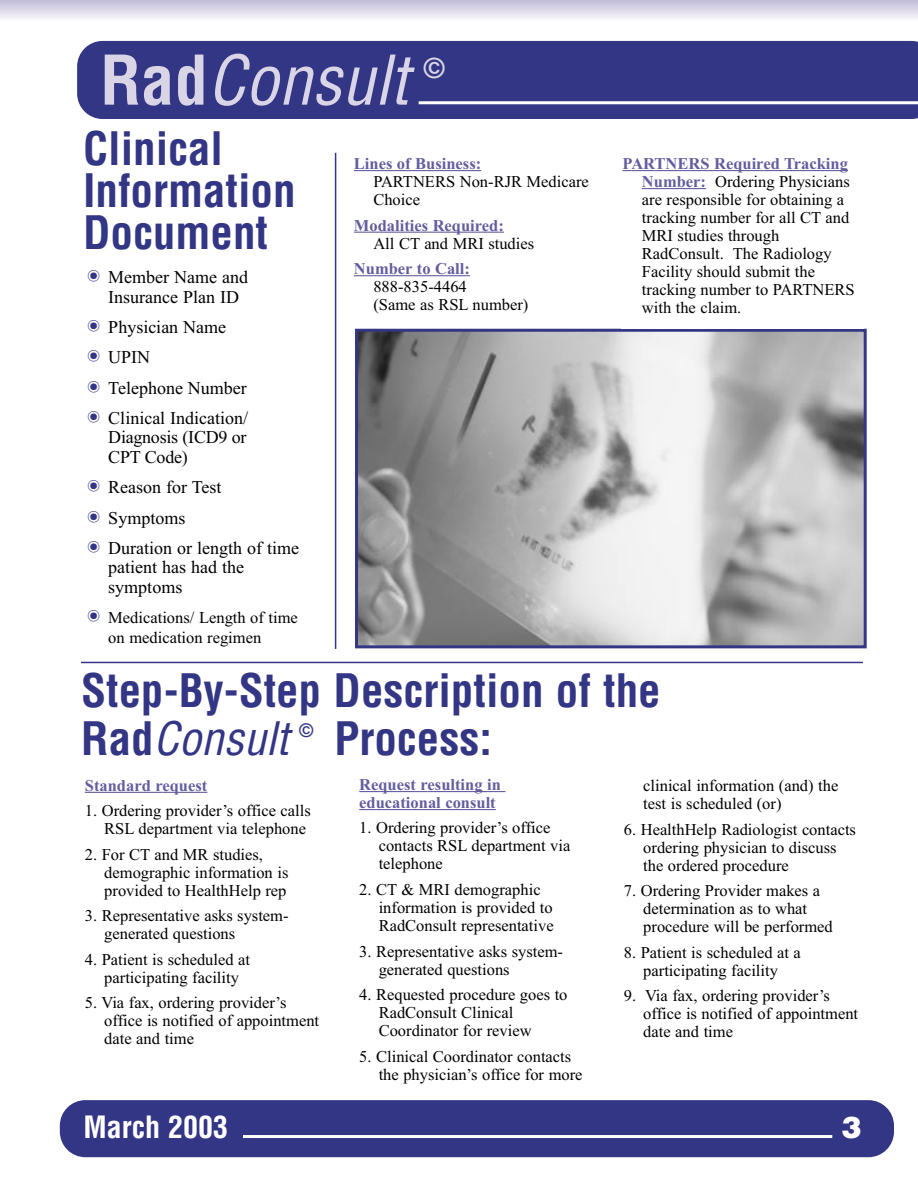
<style>
.page{position:relative;width:918px;height:1188px;background:#fff}
.page>*{position:absolute;margin:0;border:0;box-sizing:border-box;transform-origin:0 0}
.t1{font:italic condensed 66.75px "Helvetica";color:#d9d5e6}
.t2{font:700 condensed 45px/42px "Helvetica";color:#333585}
.t3{font:700 condensed 30px "Helvetica";color:#fff}
.t4{font:900 30px "Helvetica";color:#fff}
.t5{font:700 condensed 26.7px "Helvetica";color:#d9d5e6}
.t6{font:18px/19.5px "Times New Roman";color:#000}
.t7{font:700 condensed 18px "Helvetica";color:#333585}
.t8{font:16.5px/18px "Times New Roman";color:#000}
.t9{font:700 16.5px/18px "Times New Roman";color:#625d9e}
.s1{font-weight:700;font-style:normal}
.s2{font-family:"Carta";color:#333585}
.s3{font-family:"Carta";font-size:18px;color:#333585}
.s4{font-weight:700;color:#625d9e}
.s5{font-weight:400;font-style:italic}
</style>
<div class="page">
<div style="left:60px;top:1100px;width:834px;height:57px;background:#333585;border-radius:26px"></div>
<hr style="left:243px;top:1135px;width:589px;height:3px;background:#fff">
<hr style="left:0;top:0;width:918px;height:2px;background:#b1abce">
<hr style="left:0;top:1px;width:918px;height:2px;background:#b5afd1">
<hr style="left:0;top:2px;width:918px;height:2px;background:#b9b3d2">
<hr style="left:0;top:3px;width:918px;height:2px;background:#bdb6d5">
<hr style="left:0;top:4px;width:918px;height:2px;background:#c0bbd7">
<hr style="left:0;top:5px;width:918px;height:2px;background:#c5c0da">
<hr style="left:0;top:6px;width:918px;height:2px;background:#c9c4dd">
<hr style="left:0;top:7px;width:918px;height:2px;background:#cdc8df">
<hr style="left:0;top:8px;width:918px;height:2px;background:#d1cce2">
<hr style="left:0;top:9px;width:918px;height:2px;background:#d5cfe4">
<hr style="left:0;top:10px;width:918px;height:2px;background:#d9d4e7">
<hr style="left:0;top:11px;width:918px;height:2px;background:#dcd8e8">
<hr style="left:0;top:12px;width:918px;height:2px;background:#e0dceb">
<hr style="left:0;top:13px;width:918px;height:2px;background:#e4e0ec">
<hr style="left:0;top:14px;width:918px;height:2px;background:#e9e4ef">
<hr style="left:0;top:15px;width:918px;height:2px;background:#ece8f1">
<hr style="left:0;top:16px;width:918px;height:2px;background:#f0edf4">
<hr style="left:0;top:17px;width:918px;height:2px;background:#f4f2f7">
<hr style="left:0;top:19px;width:918px;height:1px;background:#fbfafc">
<hr style="left:0;top:20px;width:918px;height:1px;background:#fcfbfc">
<hr style="left:354px;top:170px;width:127px;height:1px;background:#625d9e">
<hr style="left:354px;top:232px;width:128px;height:1px;background:#625d9e">
<svg style="left:482px;top:232px;width:22px;height:1px"></svg>
<hr style="left:354px;top:275px;width:58px;height:1px;background:#625d9e">
<hr style="left:412px;top:275px;width:58px;height:1px;background:#625d9e">
<hr style="left:85px;top:792px;width:77px;height:1px;background:#625d9e">
<hr style="left:162px;top:792px;width:45px;height:1px;background:#625d9e">
<hr style="left:359px;top:791px;width:69px;height:1px;background:#625d9e">
<hr style="left:428px;top:791px;width:77px;height:1px;background:#625d9e">
<hr style="left:359px;top:809px;width:137px;height:1px;background:#625d9e">
<hr style="left:335px;top:153px;width:1px;height:496px;background:#333585">
<hr style="left:81px;top:662px;width:782px;height:1px;background:#333585">
<img style="left:359px;top:333px;width:504px;height:311px">
<div style="left:355px;top:329px;width:512px;height:319px;border:3px solid #333585"></div>
<svg style="left:622px;top:170px;width:33px;height:1px"></svg>
<hr style="left:655px;top:170px;width:108px;height:1px;background:#625d9e">
<svg style="left:763px;top:170px;width:31px;height:1px"></svg>
<hr style="left:794px;top:170px;width:54px;height:1px;background:#625d9e">
<hr style="left:642px;top:188px;width:64px;height:1px;background:#625d9e">
<div style="left:77px;top:41px;width:841px;height:78px;background:#333585"></div>
<hr style="left:419px;top:101px;width:499px;height:3px;background:#fff">
<h1 class="t1" style="left:100px;top:55px;width:309px"><span class="s1">Rad</span>Consult</h1>
<h3 class="t5" style="left:423px;top:58px;width:24px">©</h3>
<h2 class="t2" style="left:83px;top:131px;width:214px">Clinical<br>Information<br>Document</h2>
<p class="t6" style="left:108px;top:269px;width:141px;text-indent:-21px"><span class="s2">-</span> Member Name and<br>Insurance Plan ID</p>
<p class="t6" style="left:88px;top:319px;width:140px"><span class="s2">-</span> Physician Name</p>
<p class="t6" style="left:88px;top:349px;width:64px"><span class="s2">-</span> UPIN</p>
<p class="t6" style="left:88px;top:380px;width:161px"><span class="s2">-</span> Telephone Number</p>
<p class="t6" style="left:108px;top:410px;width:141px;text-align:justify;text-indent:-21px"><span class="s2">-</span> Clinical Indication/ Diagnosis (ICD9 or CPT Code)</p>
<p class="t6" style="left:88px;top:479px;width:135px"><span class="s2">-</span> Reason for Test</p>
<p class="t6" style="left:88px;top:509px;width:99px"><span class="s2">-</span> Symptoms</p>
<p class="t6" style="left:108px;top:540px;width:192px;text-indent:-21px"><span class="s2">-</span> Duration or length of time patient has had the symptoms</p>
<p class="t8" style="left:108px;top:609px;width:191px;line-height:19.5px;text-indent:-21px"><span class="s3">-</span> Medications/ Length of time on medication regimen</p>
<p class="t9" style="left:354px;top:156px;width:129px">Lines of Business:</p>
<p class="t8" style="left:373px;top:174px;width:217px">PARTNERS Non-RJR Medicare<br>Choice</p>
<p class="t9" style="left:354px;top:218px;width:151px">Modalities Required:</p>
<p class="t8" style="left:373px;top:236px;width:162px">All CT and MRI studies</p>
<p class="t9" style="left:354px;top:261px;width:118px">Number to Call:</p>
<p class="t8" style="left:373px;top:279px;width:157px">888-835-4464<br>(Same as RSL number)</p>
<p class="t8" style="left:642px;top:156px;width:214px;text-indent:-19px"><span class="s4">PARTNERS Required Tracking<br>Number:</span> Ordering Physicians are responsible for obtaining a tracking number for all CT and<br>MRI studies through<br>RadConsult. The Radiology<br>Facility should submit the tracking number to PARTNERS with the claim.</p>
<h2 class="t2" style="left:81px;top:671px;width:581px;line-height:48px">Step-By-Step Description of the<br>Rad<span class="s5">Consult</span></h2>
<p class="t7" style="left:299px;top:724px;width:16px">©</p>
<h2 class="t2" style="left:334px;top:722px;width:159px">Process:</h2>
<p class="t9" style="left:85px;top:778px;width:124px">Standard request</p>
<p class="t8" style="left:85px;top:803px;width:228px;text-align:right">1. Ordering provider’s office calls<br>RSL department via telephone</p>
<p class="t8" style="left:104px;top:847px;width:186px;text-indent:-19px">2. For CT and MR studies, demographic information is provided to HealthHelp rep</p>
<p class="t8" style="left:104px;top:908px;width:186px;text-indent:-19px">3. Representative asks system&shy;generated questions</p>
<p class="t8" style="left:85px;top:952px;width:167px;text-align:center">4. Patient is scheduled at participating facility</p>
<p class="t8" style="left:104px;top:996px;width:216px;text-indent:-19px">5. Via fax, ordering provider’s office is notified of appointment date and time</p>
<p class="t9" style="left:359px;top:777px;width:143px">Request resulting in educational consult</p>
<p class="t8" style="left:379px;top:821px;width:193px;text-indent:-19px">1. Ordering provider’s office contacts RSL department via telephone</p>
<p class="t8" style="left:379px;top:882px;width:177px;text-indent:-19px">2. CT &amp; MRI demographic information is provided to<br>RadConsult representative</p>
<p class="t8" style="left:379px;top:944px;width:186px;text-indent:-19px">3. Representative asks system&shy;generated questions</p>
<p class="t8" style="left:379px;top:987px;width:190px;text-indent:-19px">4. Requested procedure goes to<br>RadConsult Clinical<br>Coordinator for review</p>
<p class="t8" style="left:379px;top:1049px;width:205px;text-indent:-19px">5. Clinical Coordinator contacts the physician’s office for more</p>
<p class="t8" style="left:643px;top:778px;width:197px">clinical information (and) the test is scheduled (or)</p>
<p class="t8" style="left:643px;top:822px;width:214px;text-indent:-19px">6. HealthHelp Radiologist contacts ordering physician to discuss the ordered procedure</p>
<p class="t8" style="left:643px;top:883px;width:191px;text-indent:-19px">7. Ordering Provider makes a determination as to what procedure will be performed</p>
<p class="t8" style="left:624px;top:945px;width:179px;text-align:center">8. Patient is scheduled at a participating facility</p>
<p class="t8" style="left:643px;top:989px;width:216px;text-indent:-19px">9. Via fax, ordering provider’s office is notified of appointment date and time</p>
<h3 class="t3" style="left:83px;top:1115px;width:146px">March 2003</h3>
<h3 class="t4" style="left:842px;top:1116px;width:22px">3</h3>
</div>
